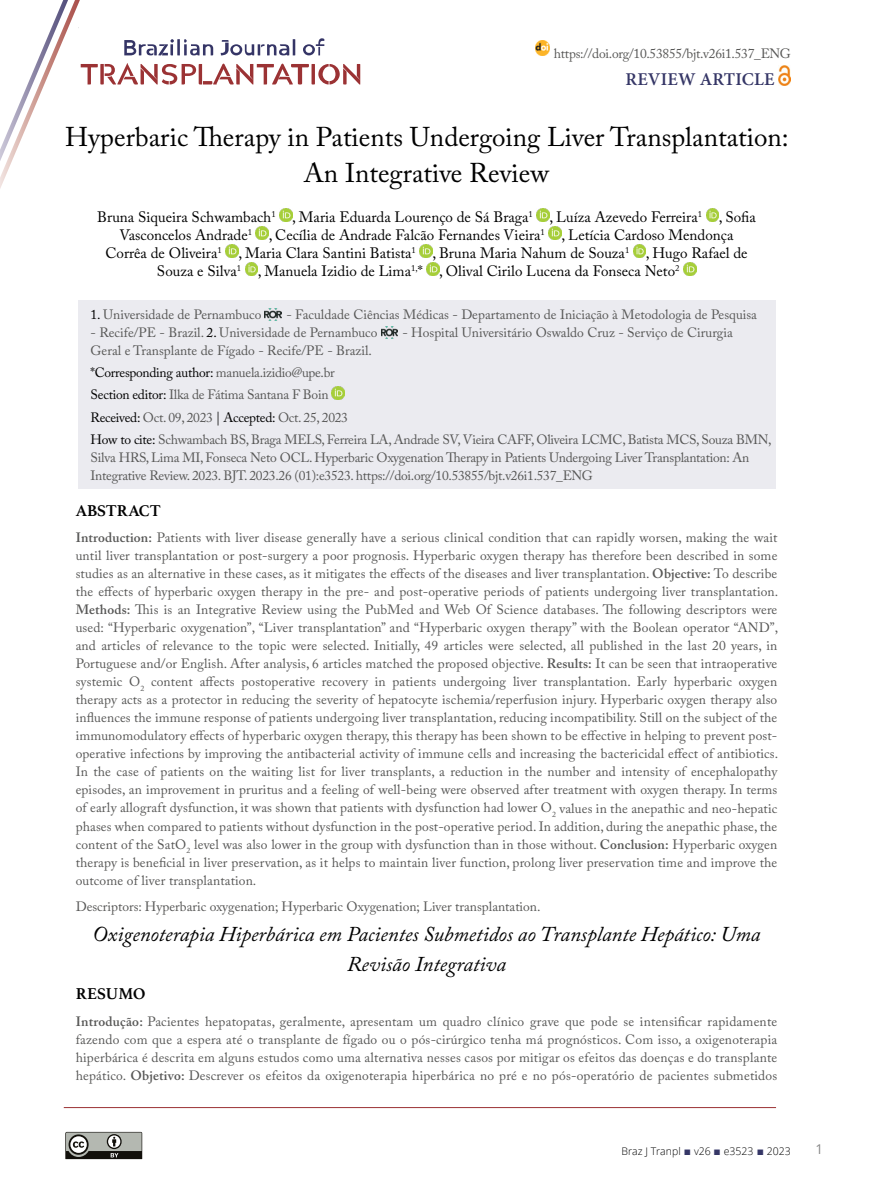
<style>
.page{position:relative;width:893px;height:1191px;background:#fff}
.page>*{position:absolute;margin:0;border:0;box-sizing:border-box;transform-origin:0 0}
.t1{font:27px/36px "Adobe Caslon Pro";color:#000;text-align:center}
.t2{font:italic 21px/30px "Adobe Caslon Pro";color:#000;text-align:center}
.t3{font:600 18px "Minion Pro";letter-spacing:.01em;color:#353666}
.t4{font:700 16.5px "Athelas";color:#000}
.t5{font:15px "Adobe Caslon Pro";color:#000}
.t6{font:13.5px/18px "Adobe Caslon Pro";letter-spacing:-.005em;color:#575756}
.t7{font:13.5px "Open Sans";color:#878787}
.t8{font:300 10.5px "Open Sans";color:#000}
.s1{color:#000}
.s2{font-weight:600}
.s3{font-family:"Times New Roman";font-weight:400;font-size:12px;color:#353666}
</style>
<div class="page">
<svg style="left:706px;top:209px;width:13px;height:13px"></svg>
<svg style="left:537px;top:209px;width:25px;height:31px"></svg>
<svg style="left:633px;top:245px;width:13px;height:13px"></svg>
<svg style="left:420px;top:245px;width:19px;height:31px"></svg>
<svg style="left:683px;top:263px;width:13px;height:13px"></svg>
<div style="left:78px;top:300px;width:697px;height:188px;background:#ebebf0"></div>
<img style="left:265px;top:308px;width:16px;height:12px">
<img style="left:381px;top:326px;width:16px;height:12px">
<svg style="left:331px;top:387px;width:13px;height:12px"></svg>
<svg style="left:0;top:0;width:360px;height:276px"></svg>
<img style="left:535px;top:41px;width:15px;height:14px">
<img style="left:778px;top:66px;width:12px;height:19px">
<hr style="left:64px;top:1107px;width:712px;height:1px;background:#9b3134">
<svg style="left:65px;top:1131px;width:78px;height:28px;background:#858681"></svg>
<p class="t6" style="left:554px;top:45px;width:239px">https://doi.org/10.53855/bjt.v26i1.537_ENG</p>
<h3 class="t3" style="left:626px;top:67px;width:150px">REVIEW ARTICLE</h3>
<h1 class="t1" style="left:65px;top:119px;width:725px">Hyperbaric Therapy in Patients Undergoing Liver Transplantation:<br>An Integrative Review</h1>
<p class="t5" style="left:97px;top:208px;width:660px">Bruna Siqueira Schwambach<sup>1</sup> , Maria Eduarda Lourenço de Sá Braga<sup>1</sup> , Luíza Azevedo Ferreira<sup>1</sup> , Sofia</p>
<p class="t5" style="left:120px;top:226px;width:615px">Vasconcelos Andrade<sup>1</sup> , Cecília de Andrade Falcão Fernandes Vieira<sup>1</sup> , Letícia Cardoso Mendonça</p>
<p class="t5" style="left:105px;top:244px;width:644px">Corrêa de Oliveira<sup>1</sup> , Maria Clara Santini Batista<sup>1</sup> , Bruna Maria Nahum de Souza<sup>1</sup> , Hugo Rafael de</p>
<p class="t5" style="left:157px;top:262px;width:524px">Souza e Silva<sup>1</sup> , Manuela Izidio de Lima<sup>1,</sup>* , Olival Cirilo Lucena da Fonseca Neto<sup>2</sup></p>
<p class="t6" style="left:91px;top:305px;width:172px"><span class="s1">1.</span> Universidade de Pernambuco</p>
<p class="t6" style="left:286px;top:305px;width:472px">- Faculdade Ciências Médicas - Departamento de Iniciação à Metodologia de Pesquisa</p>
<p class="t6" style="left:91px;top:323px;width:288px">- Recife/PE - Brazil. <span class="s1">2.</span> Universidade de Pernambuco</p>
<p class="t6" style="left:402px;top:323px;width:332px">- Hospital Universitário Oswaldo Cruz - Serviço de Cirurgia</p>
<p class="t6" style="left:91px;top:339px;width:683px;line-height:22.2px">Geral e Transplante de Fígado - Recife/PE - Brazil.<br><span class="s1">*Corresponding author:</span> manuela.izidio@upe.br<br><span class="s1">Section editor:</span> Ilka de Fátima Santana F Boin<br><span class="s1">Received:</span> Oct. 09, 2023 <span class="s1">| Accepted:</span> Oct. 25, 2023<br><span class="s1">How to cite:</span> Schwambach BS, Braga MELS, Ferreira LA, Andrade SV, Vieira CAFF, Oliveira LCMC, Batista MCS, Souza BMN,</p>
<p class="t6" style="left:91px;top:448px;width:660px">Silva HRS, Lima MI, Fonseca Neto OCL. Hyperbaric Oxygenation Therapy in Patients Undergoing Liver Transplantation: An<br>Integrative Review. 2023. BJT. 2023.26 (01):e3523. https://doi.org/10.53855/bjt.v26i1.537_ENG</p>
<p class="t4" style="left:76px;top:497px;width:87px">ABSTRACT</p>
<p class="t6" style="left:76px;top:529px;width:704px;text-align:justify"><span class="s2">Introduction:</span> Patients with liver disease generally have a serious clinical condition that can rapidly worsen, making the wait until liver transplantation or post-surgery a poor prognosis. Hyperbaric oxygen therapy has therefore been described in some studies as an alternative in these cases, as it mitigates the effects of the diseases and liver transplantation. <span class="s2">Objective:</span> To describe the effects of hyperbaric oxygen therapy in the pre- and post-operative periods of patients undergoing liver transplantation.<br><span class="s2">Methods:</span> This is an Integrative Review using the PubMed and Web Of Science databases. The following descriptors were used: “Hyperbaric oxygenation”, “Liver transplantation” and “Hyperbaric oxygen therapy” with the Boolean operator “AND”, and articles of relevance to the topic were selected. Initially, 49 articles were selected, all published in the last 20 years, in Portuguese and/or English. After analysis, 6 articles matched the proposed objective. <span class="s2">Results:</span> It can be seen that intraoperative systemic O<sub>2</sub> content affects postoperative recovery in patients undergoing liver transplantation. Early hyperbaric oxygen therapy acts as a protector in reducing the severity of hepatocyte ischemia/reperfusion injury. Hyperbaric oxygen therapy also influences the immune response of patients undergoing liver transplantation, reducing incompatibility. Still on the subject of the immunomodulatory effects of hyperbaric oxygen therapy, this therapy has been shown to be effective in helping to prevent post&shy;operative infections by improving the antibacterial activity of immune cells and increasing the bactericidal effect of antibiotics.<br>In the case of patients on the waiting list for liver transplants, a reduction in the number and intensity of encephalopathy episodes, an improvement in pruritus and a feeling of well-being were observed after treatment with oxygen therapy. In terms of early allograft dysfunction, it was shown that patients with dysfunction had lower O<sub>2</sub> values in the anepathic and neo-hepatic phases when compared to patients without dysfunction in the post-operative period. In addition, during the anepathic phase, the content of the SatO<sub>2</sub> level was also lower in the group with dysfunction than in those without. <span class="s2">Conclusion:</span> Hyperbaric oxygen therapy is beneficial in liver preservation, as it helps to maintain liver function, prolong liver preservation time and improve the outcome of liver transplantation.</p>
<p class="t6" style="left:76px;top:897px;width:466px">Descriptors: Hyperbaric oxygenation; Hyperbaric Oxygenation; Liver transplantation.</p>
<h2 class="t2" style="left:93px;top:918px;width:669px">Oxigenoterapia Hiperbárica em Pacientes Submetidos ao Transplante Hepático: Uma<br>Revisão Integrativa</h2>
<p class="t4" style="left:76px;top:980px;width:71px">RESUMO</p>
<p class="t6" style="left:76px;top:1012px;width:703px;text-align:justify"><span class="s2">Introdução:</span> Pacientes hepatopatas, geralmente, apresentam um quadro clínico grave que pode se intensificar rapidamente fazendo com que a espera até o transplante de fígado ou o pós-cirúrgico tenha má prognósticos. Com isso, a oxigenoterapia hiperbárica é descrita em alguns estudos como uma alternativa nesses casos por mitigar os efeitos das doenças e do transplante hepático. <span class="s2">Objetivo:</span> Descrever os efeitos da oxigenoterapia hiperbárica no pré e no pós-operatório de pacientes submetidos</p>
<p class="t8" style="left:622px;top:1144px;width:171px">Braz J Tranpl <span class="s3">■</span> v26 <span class="s3">■</span> e3523 <span class="s3">■</span> 2023</p>
<p class="t7" style="left:816px;top:1139px;width:9px">1</p>
</div>
